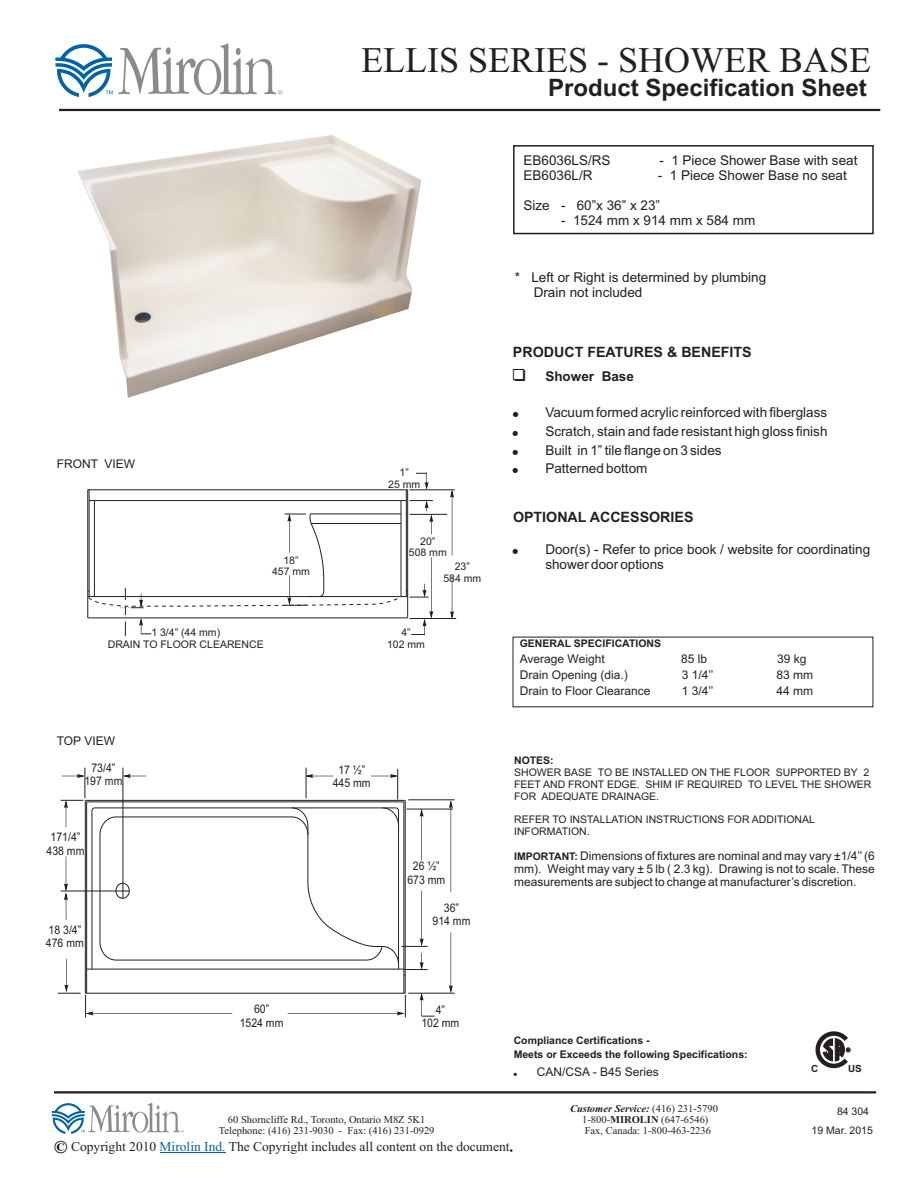
<style>
.page{position:relative;width:918px;height:1188px;background:#fff}
.page>*{position:absolute;margin:0;border:0;box-sizing:border-box;transform-origin:0 0}
.t1{font:36px "Times New Roman";color:#231f20}
.t2{font:700 24px "Arial";color:#231f20}
.t3{font:700 14.25px "Arial";color:#231f20}
.t4{font:13.5px/18.6px "Arial";color:#231f20}
.t5{font:13.5px "Times New Roman";color:#231f20}
.t6{font:700 13.5px "Arial";color:#231f20}
.t7{font:12px/13.4px "Arial";color:#231f20;text-align:justify}
.t8{font:11.85px/13.2px "Arial";color:#231f20;text-align:center;scale:.88 1}
.t9{font:10.5px/11.7px "Arial";color:#231f20;text-align:center}
.t10{font:10.5px/11.1px "Times New Roman";color:#231f20;text-align:center}
.t11{font:700 10.5px/14.1px "Arial";color:#231f20}
.t12{font:700 9.9px "Arial";color:#231f20}
.s1{font-weight:700;font-size:10.5px}
.s2{font-weight:700;font-style:italic}
.s3{font-weight:700}
.s4{font-weight:700;font-size:18px;color:#000}
.s5{color:#0063a4}
</style>
<div class="page">
<hr style="left:54px;top:1091px;width:822px;height:2px;background:#231f20">
<hr style="left:88px;top:489px;width:320px;height:1px;background:#231f20">
<hr style="left:406px;top:490px;width:1px;height:107px;background:#231f20">
<hr style="left:89px;top:490px;width:1px;height:107px;background:#231f20">
<hr style="left:87px;top:490px;width:1px;height:128px;background:#231f20">
<hr style="left:407px;top:490px;width:1px;height:128px;background:#231f20">
<hr style="left:410px;top:618px;width:46px;height:1px;background:#231f20">
<hr style="left:410px;top:514px;width:37px;height:1px;background:#231f20">
<hr style="left:410px;top:490px;width:45px;height:1px;background:#231f20">
<svg style="left:450px;top:490px;width:4px;height:65px"></svg>
<svg style="left:450px;top:576px;width:4px;height:42px"></svg>
<svg style="left:416px;top:473px;width:13px;height:17px"></svg>
<svg style="left:88px;top:500px;width:345px;height:136px"></svg>
<svg style="left:115px;top:882px;width:15px;height:17px"></svg>
<svg style="left:91px;top:807px;width:26px;height:29px"></svg>
<svg style="left:291px;top:807px;width:18px;height:29px"></svg>
<svg style="left:382px;top:807px;width:17px;height:17px"></svg>
<hr style="left:116px;top:817px;width:176px;height:1px;background:#231f20">
<hr style="left:100px;top:835px;width:1px;height:107px;background:#231f20">
<hr style="left:116px;top:960px;width:251px;height:1px;background:#231f20">
<hr style="left:308px;top:826px;width:1px;height:56px;background:#231f20">
<hr style="left:398px;top:811px;width:1px;height:154px;background:#231f20">
<hr style="left:292px;top:808px;width:104px;height:1px;background:#231f20">
<hr style="left:87px;top:969px;width:317px;height:1px;background:#231f20">
<hr style="left:92px;top:811px;width:1px;height:158px;background:#231f20">
<hr style="left:95px;top:808px;width:197px;height:1px;background:#231f20">
<hr style="left:86px;top:802px;width:1px;height:191px;background:#231f20">
<hr style="left:403px;top:802px;width:1px;height:191px;background:#231f20">
<hr style="left:87px;top:802px;width:317px;height:1px;background:#231f20">
<hr style="left:405px;top:800px;width:1px;height:193px;background:#231f20">
<hr style="left:85px;top:993px;width:320px;height:1px;background:#231f20">
<hr style="left:85px;top:800px;width:1px;height:193px;background:#231f20">
<hr style="left:85px;top:800px;width:320px;height:1px;background:#231f20">
<hr style="left:408px;top:993px;width:47px;height:1px;background:#231f20">
<hr style="left:408px;top:800px;width:47px;height:1px;background:#231f20">
<hr style="left:61px;top:891px;width:68px;height:1px;background:#231f20">
<hr style="left:85px;top:768px;width:1px;height:30px;background:#231f20">
<hr style="left:397px;top:769px;width:1px;height:31px;background:#231f20">
<hr style="left:306px;top:768px;width:1px;height:30px;background:#231f20">
<hr style="left:123px;top:768px;width:1px;height:130px;background:#231f20">
<svg style="left:307px;top:881px;width:121px;height:95px"></svg>
<svg style="left:420px;top:810px;width:4px;height:50px"></svg>
<svg style="left:449px;top:800px;width:4px;height:92px"></svg>
<svg style="left:449px;top:932px;width:4px;height:61px"></svg>
<svg style="left:420px;top:993px;width:14px;height:24px"></svg>
<svg style="left:123px;top:774px;width:23px;height:4px"></svg>
<svg style="left:62px;top:774px;width:23px;height:4px"></svg>
<svg style="left:305px;top:774px;width:28px;height:4px"></svg>
<svg style="left:371px;top:774px;width:27px;height:4px"></svg>
<svg style="left:61px;top:800px;width:22px;height:27px"></svg>
<svg style="left:288px;top:995px;width:118px;height:22px"></svg>
<svg style="left:64px;top:856px;width:4px;height:64px"></svg>
<svg style="left:58px;top:941px;width:174px;height:76px"></svg>
<hr style="left:407px;top:809px;width:46px;height:1px;background:#231f20">
<img style="left:78px;top:135px;width:343px;height:263px">
<div style="left:513px;top:145px;width:361px;height:89px;border:2px solid #231f20"></div>
<hr style="left:160px;top:1152px;width:66px;height:1px;background:#0063a4">
<svg style="left:55px;top:43px;width:227px;height:54px"></svg>
<hr style="left:59px;top:109px;width:821px;height:2px;background:#231f20">
<svg style="left:52px;top:1103px;width:132px;height:31px"></svg>
<svg style="left:815px;top:1031px;width:36px;height:38px"></svg>
<h1 class="t1" style="left:361px;top:47px;width:512px">ELLIS SERIES - SHOWER BASE</h1>
<h2 class="t2" style="left:548px;top:79px;width:320px">Product Specification Sheet</h2>
<p class="t4" style="left:524px;top:152px;width:89px">EB6036LS/RS</p>
<p class="t4" style="left:659px;top:152px;width:200px">- 1 Piece Shower Base with seat</p>
<p class="t4" style="left:524px;top:167px;width:71px">EB6036L/R</p>
<p class="t4" style="left:658px;top:167px;width:191px">- 1 Piece Shower Base no seat</p>
<p class="t4" style="left:524px;top:197px;width:138px">Size - 60”x 36” x 23”</p>
<p class="t4" style="left:561px;top:212px;width:196px">- 1524 mm x 914 mm x 584 mm</p>
<p class="t4" style="left:534px;top:271px;width:234px;line-height:15.1px;text-indent:-19px">* Left or Right is determined by plumbing<br>Drain not included</p>
<p class="t7" style="left:57px;top:458px;width:80px">FRONT VIEW</p>
<p class="t9" style="left:272px;top:555px;width:39px">18”<br>457 mm</p>
<p class="t9" style="left:108px;top:627px;width:157px">1 3/4” (44 mm)<br>DRAIN TO FLOOR CLEARENCE</p>
<p class="t9" style="left:388px;top:468px;width:34px">1”<br>25 mm</p>
<p class="t9" style="left:409px;top:536px;width:39px">20”<br>508 mm</p>
<p class="t9" style="left:387px;top:628px;width:39px">4”<br>102 mm</p>
<p class="t9" style="left:443px;top:561px;width:39px">23”<br>584 mm</p>
<p class="t7" style="left:57px;top:735px;width:60px">TOP VIEW</p>
<p class="t8" style="left:84px;top:762px;width:45px">73/4”<br>197 mm</p>
<p class="t8" style="left:333px;top:764px;width:45px">17 ½”<br>445 mm</p>
<p class="t8" style="left:47px;top:832px;width:45px">171/4”<br>438 mm</p>
<p class="t8" style="left:46px;top:924px;width:45px;text-align:left">18 3/4”<br>476 mm</p>
<p class="t8" style="left:240px;top:1004px;width:51px">60”<br>1524 mm</p>
<p class="t8" style="left:407px;top:861px;width:45px">26 ½”<br>673 mm</p>
<p class="t8" style="left:433px;top:902px;width:45px">36”<br>914 mm</p>
<p class="t8" style="left:421px;top:1005px;width:45px">4”<br>102 mm</p>
<p class="t3" style="left:513px;top:347px;width:240px">PRODUCT FEATURES &amp; BENEFITS</p>
<p class="t6" style="left:545px;top:371px;width:90px">Shower Base</p>
<p class="t4" style="left:545px;top:405px;width:284px">Vacuum formed acrylic reinforced with fiberglass Scratch, stain and fade resistant high gloss finish Built in 1” tile flange on 3 sides<br>Patterned bottom</p>
<p class="t3" style="left:513px;top:512px;width:182px">OPTIONAL ACCESSORIES</p>
<p class="t4" style="left:545px;top:543px;width:326px;line-height:15.1px">Door(s) - Refer to price book / website for coordinating shower door options</p>
<p class="t11" style="left:520px;top:637px;width:143px">GENERAL SPECIFICATIONS</p>
<p class="t7" style="left:520px;top:653px;width:86px">Average Weight</p>
<p class="t7" style="left:681px;top:653px;width:28px">85 lb</p>
<p class="t7" style="left:777px;top:653px;width:31px">39 kg</p>
<p class="t7" style="left:520px;top:669px;width:110px">Drain Opening (dia.)</p>
<p class="t7" style="left:682px;top:669px;width:33px">3 1/4’’</p>
<p class="t7" style="left:777px;top:669px;width:38px">83 mm</p>
<p class="t7" style="left:520px;top:685px;width:132px">Drain to Floor Clearance</p>
<p class="t7" style="left:682px;top:685px;width:33px">1 3/4’’</p>
<p class="t7" style="left:777px;top:685px;width:38px">44 mm</p>
<p class="t11" style="left:514px;top:755px;width:41px">NOTES:</p>
<p class="t9" style="left:514px;top:767px;width:359px;text-align:left">SHOWER BASE TO BE INSTALLED ON THE FLOOR SUPPORTED BY 2<br>FEET AND FRONT EDGE. SHIM IF REQUIRED TO LEVEL THE SHOWER<br>FOR ADEQUATE DRAINAGE.</p>
<p class="t9" style="left:514px;top:814px;width:302px;text-align:left">REFER TO INSTALLATION INSTRUCTIONS FOR ADDITIONAL<br>INFORMATION.</p>
<p class="t7" style="left:514px;top:850px;width:362px"><span class="s1">IMPORTANT:</span> Dimensions of fixtures are nominal and may vary ±1/4’’(6 mm). Weight may vary ± 5 lb ( 2.3 kg). Drawing is not to scale. These measurements are subject to change at manufacturer’s discretion.</p>
<p class="t11" style="left:514px;top:1034px;width:235px">Compliance Certifications -<br>Meets or Exceeds the following Specifications:</p>
<p class="t7" style="left:537px;top:1066px;width:124px">CAN/CSA - B45 Series</p>
<p class="t12" style="left:811px;top:1064px;width:9px">C</p>
<p class="t12" style="left:848px;top:1064px;width:15px">US</p>
<p class="t10" style="left:219px;top:1114px;width:217px;line-height:11.7px">60 Shorncliffe Rd., Toronto, Ontario M8Z 5K1<br>Telephone: (416) 231-9030 - Fax: (416) 231-0929</p>
<p class="t10" style="left:582px;top:1104px;width:137px;text-align:left;text-indent:-12px"><span class="s2">Customer Service:</span> (416) 231-5790<br>1-800-<span class="s3">MIROLIN</span> (647-6546)<br>Fax, Canada: 1-800-463-2236</p>
<p class="t9" style="left:812px;top:1102px;width:63px;line-height:19.4px;text-align:left;text-indent:25px">84 304<br>19 Mar. 2015</p>
<p class="t5" style="left:54px;top:1142px;width:460px"><span class="s4">©</span> Copyright 2010 <span class="s5">Mirolin Ind.</span> The Copyright includes all content on the document.</p>
</div>
